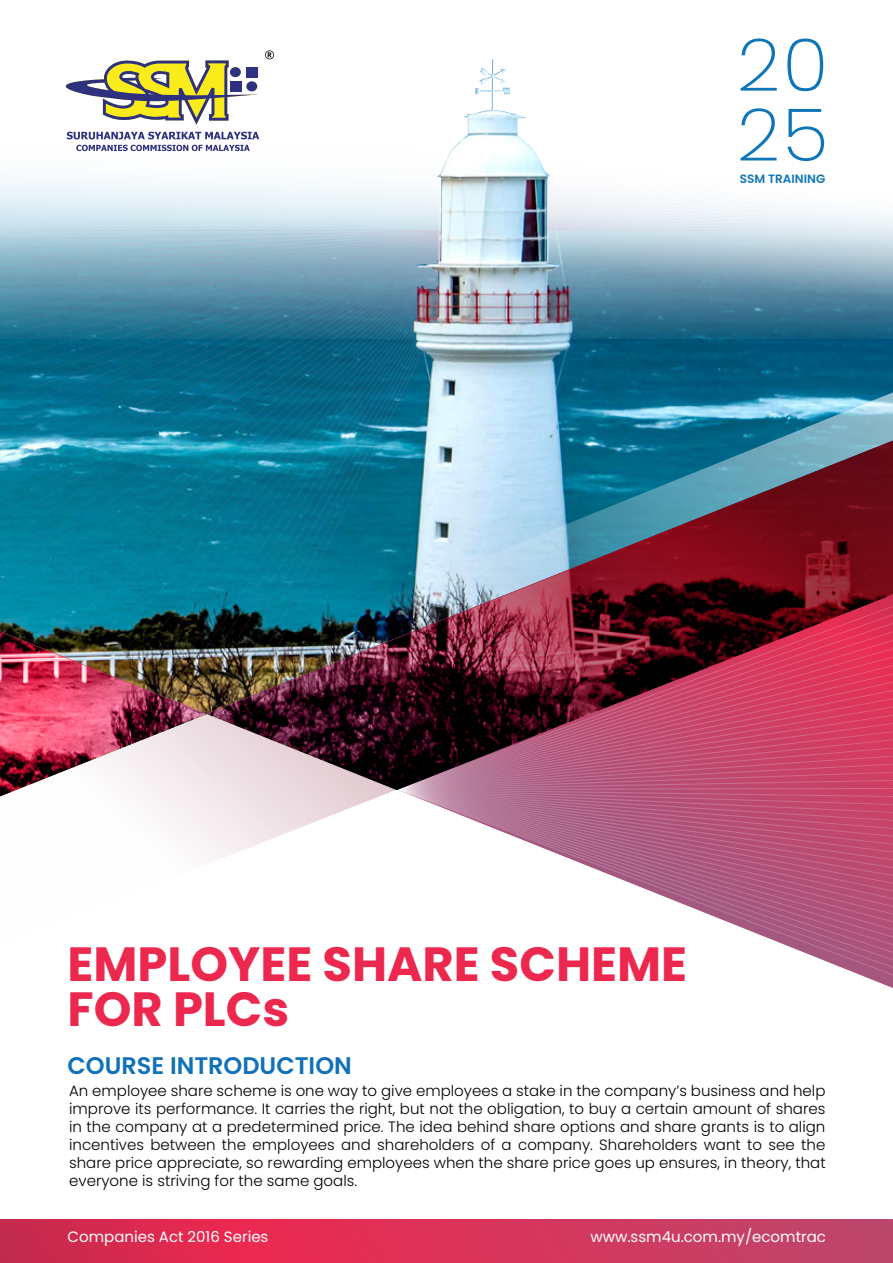
<style>
.page{position:relative;width:893px;height:1263px;background:#fff}
.page>*{position:absolute;margin:0;border:0;box-sizing:border-box;transform-origin:0 0}
.t1{font:200 72.75px/69.9px "Poppins";color:#0e75b8;scale:1.05 1}
.t2{font:700 48px/45px "Poppins";color:#ec284f}
.t3{font:600 24px "Poppins";color:#1171b8}
.t4{font:300 15px/18px "Poppins";color:#000;text-align:justify}
.t5{font:15px "Poppins";color:#fff}
.t6{font:600 12px "Poppins";color:#0e75b8}
</style>
<div class="page">
<svg style="left:0;top:131px;width:893px;height:261px;background:#1a6c8b"></svg>
<img style="left:413px;top:59px;width:158px;height:289px">
<svg style="left:0;top:392px;width:893px;height:31px;background:#3a90ae"></svg>
<svg style="left:838px;top:966px;width:55px;height:20px"></svg>
<svg style="left:788px;top:946px;width:105px;height:20px;fill:#aa577e"></svg>
<img style="left:0;top:423px;width:893px;height:523px">
<svg style="left:0;top:132px;width:893px;height:188px"></svg>
<svg style="left:65px;top:50px;width:209px;height:75px"></svg>
<svg style="left:0;top:1219px;width:893px;height:44px;background:#d43359"></svg>
<h1 class="t1" style="left:737px;top:31px;width:89px">20<br>25</h1>
<p class="t6" style="left:740px;top:172px;width:87px">SSM TRAINING</p>
<h2 class="t2" style="left:68px;top:942px;width:621px">EMPLOYEE SHARE SCHEME<br>FOR PLCs</h2>
<h3 class="t3" style="left:68px;top:1052px;width:286px">COURSE INTRODUCTION</h3>
<p class="t4" style="left:69px;top:1082px;width:758px">An employee share scheme is one way to give employees a stake in the company’s business and help improve its performance. It carries the right, but not the obligation, to buy a certain amount of shares in the company at a predetermined price. The idea behind share options and share grants is to align incentives between the employees and shareholders of a company. Shareholders want to see the share price appreciate, so rewarding employees when the share price goes up ensures, in theory, that everyone is striving for the same goals.</p>
<p class="t5" style="left:68px;top:1227px;width:202px">Companies Act 2016 Series</p>
<p class="t5" style="left:590px;top:1227px;width:237px">www.ssm4u.com.my/ecomtrac</p>
</div>
